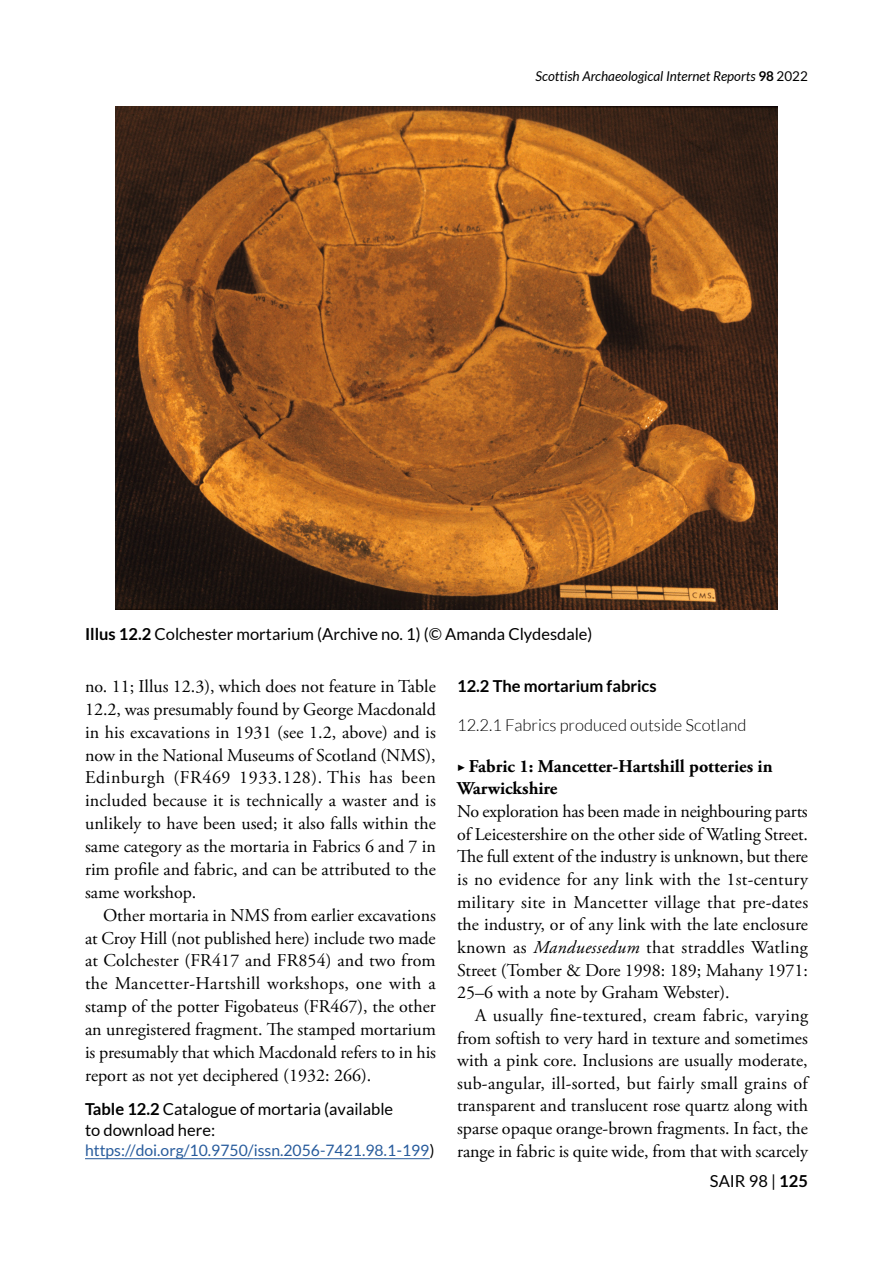
<style>
.page{position:relative;width:893px;height:1263px;background:#fff}
.page>*{position:absolute;margin:0;border:0;box-sizing:border-box;transform-origin:0 0}
.t1{font:18px/22.8px "Adobe Garamond Pro";color:#000;text-align:justify}
.t2{font:700 18px/22.6px "Adobe Garamond Pro";color:#000}
.t3{font:16.5px/21px "Lato";color:#000}
.t4{font:300 16.5px "Lato";color:#000}
.t5{font:700 16.5px "Lato";color:#000}
.t6{font:15.75px "Lato";color:#275b9c}
.t7{font:italic 13.5px "Lato";color:#000}
.s1{font-weight:700;font-style:normal}
.s2{font-style:normal}
.s3{font-weight:700}
.s4{color:#000}
.s5{font-family:"Garamond Premr Pro"}
.s6{font-style:italic}
</style>
<div class="page">
<hr style="left:254px;top:1158px;width:176px;height:1px;background:#275b9c">
<hr style="left:85px;top:1158px;width:169px;height:1px;background:#275b9c">
<img style="left:115px;top:106px;width:663px;height:503px">
<p class="t7" style="left:536px;top:69px;width:274px">Scottish Archaeological Internet Reports <span class="s1">98</span> <span class="s2">2022</span></p>
<p class="t3" style="left:85px;top:623px;width:509px"><span class="s3">Illus 12.2</span> Colchester mortarium (Archive no. 1) (© Amanda Clydesdale)</p>
<p class="t1" style="left:85px;top:675px;width:352px">no. 11; Illus 12.3), which does not feature in Table 12.2, was presumably found by George Macdonald in his excavations in 1931 (see 1.2, above) and is now in the National Museums of Scotland (NMS), Edinburgh (FR469 1933.128). This has been included because it is technically a waster and is unlikely to have been used; it also falls within the same category as the mortaria in Fabrics 6 and 7 in rim profile and fabric, and can be attributed to the same workshop.</p>
<p class="t1" style="left:85px;top:904px;width:353px;text-indent:18px">Other mortaria in NMS from earlier excavations at Croy Hill (not published here) include two made at Colchester (FR417 and FR854) and two from the Mancetter-Hartshill workshops, one with a stamp of the potter Figobateus (FR467), the other an unregistered fragment. The stamped mortarium is presumably that which Macdonald refers to in his report as not yet deciphered (1932: 266).</p>
<p class="t3" style="left:85px;top:1098px;width:310px"><span class="s3">Table 12.2</span> Catalogue of mortaria (available to download here:</p>
<p class="t6" style="left:85px;top:1141px;width:351px">https://doi.org/10.9750/issn.2056-7421.98.1-199<span class="s4">)</span></p>
<p class="t5" style="left:457px;top:677px;width:201px">12.2 The mortarium fabrics</p>
<p class="t4" style="left:457px;top:716px;width:291px">12.2.1 Fabrics produced outside Scotland</p>
<p class="t2" style="left:457px;top:755px;width:317px"><span class="s5">▶</span> Fabric 1: Mancetter-Hartshill potteries in<br>Warwickshire</p>
<p class="t1" style="left:457px;top:801px;width:353px">No exploration has been made in neighbouring parts of Leicestershire on the other side of Watling Street.<br>The full extent of the industry is unknown, but there is no evidence for any link with the 1st-century military site in Mancetter village that pre-dates the industry, or of any link with the late enclosure known as <span class="s6">Manduessedum</span> that straddles Watling Street (Tomber &amp; Dore 1998: 189; Mahany 1971:<br>25–6 with a note by Graham Webster).</p>
<p class="t1" style="left:457px;top:1004px;width:352px;text-indent:18px">A usually fine-textured, cream fabric, varying from softish to very hard in texture and sometimes with a pink core. Inclusions are usually moderate, sub-angular, ill-sorted, but fairly small grains of transparent and translucent rose quartz along with sparse opaque orange-brown fragments. In fact, the range in fabric is quite wide, from that with scarcely</p>
<p class="t3" style="left:710px;top:1170px;width:100px">SAIR 98 | <span class="s3">125</span></p>
</div>
